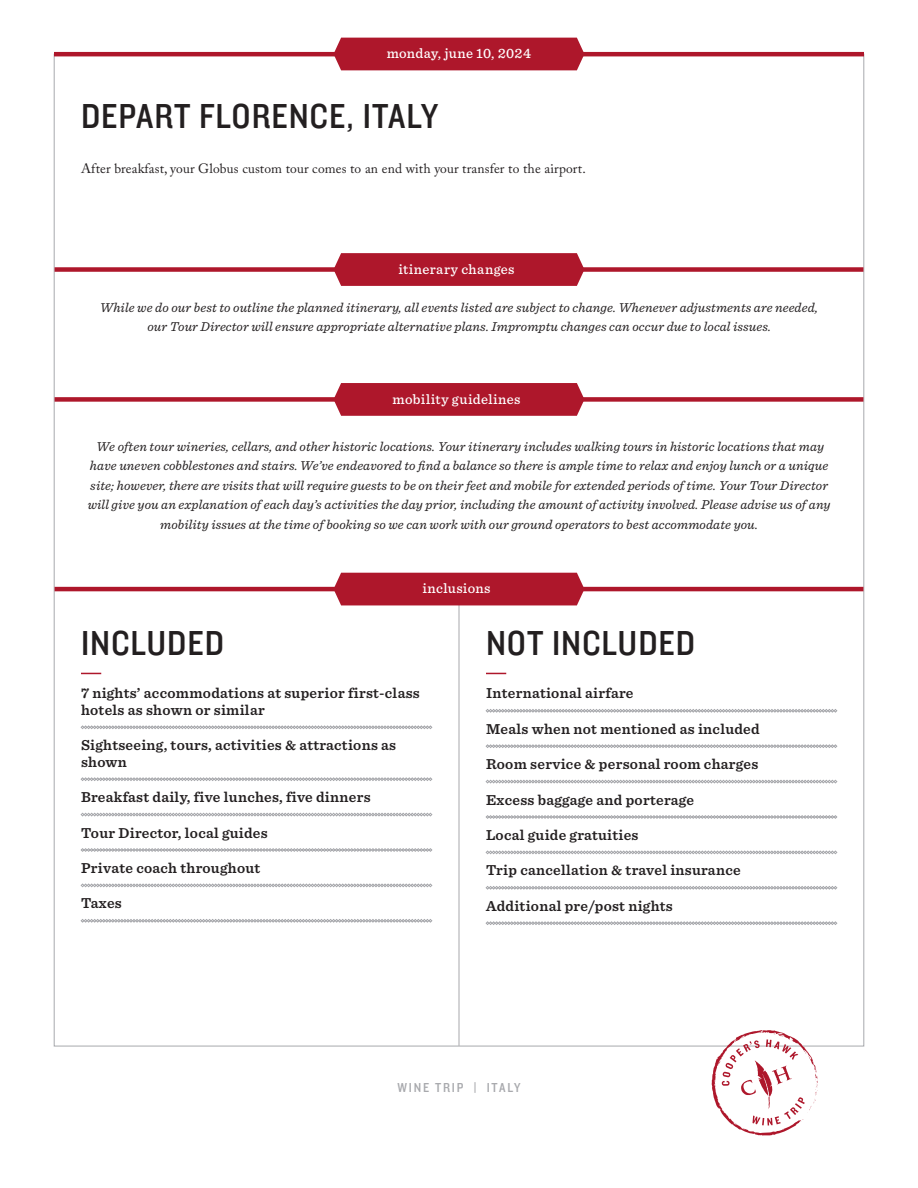
<style>
.page{position:relative;width:918px;height:1188px;background:#fff}
.page>*{position:absolute;margin:0;border:0;box-sizing:border-box;transform-origin:0 0}
.Headline{font:36px "Knockout HTF30 Junior Welterwt";letter-spacing:.025em;color:#231f20}
.List{font:600 15px/16.5px "Sentinel";letter-spacing:.02em;color:#231f20}
.Date__reversed{font:500 14.25px "Sentinel";letter-spacing:.025em;color:#fff}
.t1{font:italic 13.5px/19.5px "Sentinel";letter-spacing:.01em;color:#231f20;text-align:center}
.Body{font:13.5px "Adobe Caslon Pro";letter-spacing:.01em;color:#231f20}
.t2{font:13.5px "Knockout HTF30 Junior Welterwt";letter-spacing:.13em;color:#a8a9ad}
</style>
<div class="page">
<svg style="left:712px;top:1030px;width:106px;height:106px"></svg>
<div style="left:334px;top:38px;width:250px;height:32px;background:#ae172b"></div>
<hr style="left:54px;top:52px;width:810px;height:4px;background:#ae172b">
<svg style="left:81px;top:726px;width:351px;height:3px"></svg>
<svg style="left:81px;top:778px;width:351px;height:3px"></svg>
<svg style="left:81px;top:813px;width:351px;height:3px"></svg>
<svg style="left:81px;top:848px;width:351px;height:4px"></svg>
<svg style="left:81px;top:884px;width:351px;height:3px"></svg>
<svg style="left:81px;top:919px;width:351px;height:3px"></svg>
<svg style="left:486px;top:709px;width:351px;height:3px"></svg>
<svg style="left:486px;top:745px;width:351px;height:3px"></svg>
<svg style="left:486px;top:780px;width:351px;height:3px"></svg>
<svg style="left:486px;top:815px;width:351px;height:4px"></svg>
<svg style="left:486px;top:851px;width:351px;height:3px"></svg>
<svg style="left:486px;top:886px;width:351px;height:3px"></svg>
<svg style="left:486px;top:922px;width:351px;height:3px"></svg>
<hr style="left:459px;top:605px;width:1px;height:441px;background:#a8a9ad">
<div style="left:334px;top:573px;width:250px;height:32px;background:#ae172b"></div>
<svg style="left:486px;top:673px;width:20px;height:1px"></svg>
<svg style="left:81px;top:673px;width:20px;height:1px"></svg>
<hr style="left:55px;top:587px;width:808px;height:4px;background:#ae172b">
<svg style="left:334px;top:253px;width:250px;height:33px;background:#b12033"></svg>
<div style="left:334px;top:383px;width:250px;height:33px;background:#ae172b"></div>
<div style="left:55px;top:267px;width:808px;height:5px;background:#ae172b"></div>
<div style="left:55px;top:397px;width:808px;height:5px;background:#ae172b"></div>
<p class="Date__reversed" style="left:387px;top:43px;width:146px">monday, june 10, 2024</p>
<p class="Headline" style="left:81px;top:97px;width:358px">DEPART FLORENCE, ITALY</p>
<p class="Body" style="left:81px;top:161px;width:506px">After breakfast, your Globus custom tour comes to an end with your transfer to the airport.</p>
<p class="Date__reversed" style="left:399px;top:258px;width:118px">itinerary changes</p>
<p class="t1" style="left:100px;top:297px;width:719px">While we do our best to outline the planned itinerary, all events listed are subject to change. Whenever adjustments are needed, our Tour Director will ensure appropriate alternative plans. Impromptu changes can occur due to local issues.</p>
<p class="Date__reversed" style="left:393px;top:388px;width:129px">mobility guidelines</p>
<p class="t1" style="left:88px;top:436px;width:744px">We often tour wineries, cellars, and other historic locations. Your itinerary includes walking tours in historic locations that may have uneven cobblestones and stairs. We’ve endeavored to find a balance so there is ample time to relax and enjoy lunch or a unique site; however, there are visits that will require guests to be on their feet and mobile for extended periods of time. Your Tour Director will give you an explanation of each day’s activities the day prior, including the amount of activity involved. Please advise us of any mobility issues at the time of booking so we can work with our ground operators to best accommodate you.</p>
<p class="Date__reversed" style="left:423px;top:578px;width:70px">inclusions</p>
<p class="Headline" style="left:81px;top:624px;width:145px">INCLUDED</p>
<p class="List" style="left:81px;top:684px;width:340px">7 nights’ accommodations at superior first-class hotels as shown or similar</p>
<p class="List" style="left:81px;top:736px;width:317px">Sightseeing, tours, activities &amp; attractions as shown</p>
<p class="List" style="left:81px;top:788px;width:291px">Breakfast daily, five lunches, five dinners</p>
<p class="List" style="left:81px;top:824px;width:188px">Tour Director, local guides</p>
<p class="List" style="left:81px;top:859px;width:181px">Private coach throughout</p>
<p class="List" style="left:81px;top:894px;width:42px">Taxes</p>
<p class="Headline" style="left:486px;top:624px;width:211px">NOT INCLUDED</p>
<p class="List" style="left:486px;top:684px;width:149px">International airfare</p>
<p class="List" style="left:486px;top:720px;width:275px">Meals when not mentioned as included</p>
<p class="List" style="left:486px;top:755px;width:274px">Room service &amp; personal room charges</p>
<p class="List" style="left:486px;top:791px;width:210px">Excess baggage and porterage</p>
<p class="List" style="left:486px;top:826px;width:154px">Local guide gratuities</p>
<p class="List" style="left:486px;top:861px;width:256px">Trip cancellation &amp; travel insurance</p>
<p class="List" style="left:486px;top:897px;width:188px">Additional pre/post nights</p>
<p class="t2" style="left:398px;top:1081px;width:125px">WINE TRIP | ITALY</p>
</div>
